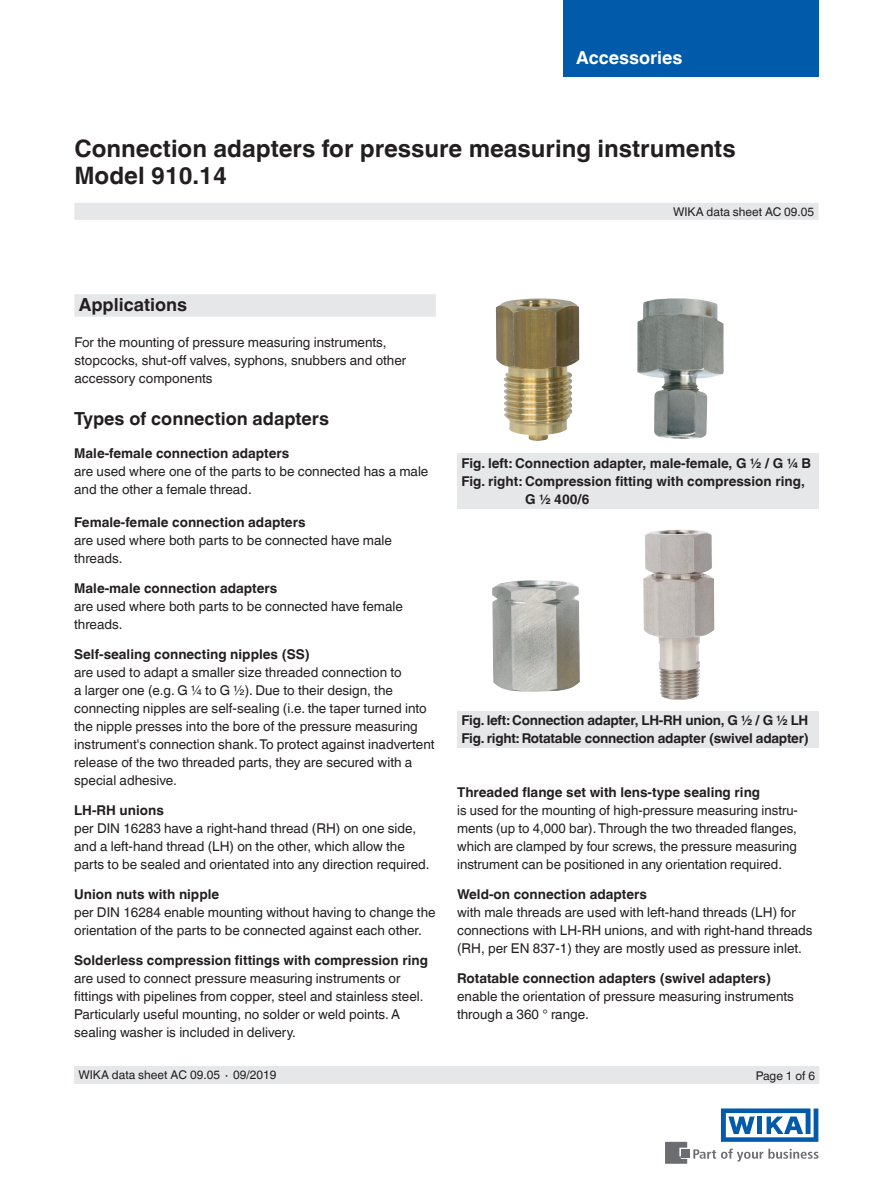
<style>
.page{position:relative;width:893px;height:1188px;background:#fff}
.page>*{position:absolute;margin:0;border:0;box-sizing:border-box;transform-origin:0 0}
.t1{font:700 24px/27px "Helvetica World";color:#231f20}
.t2{font:700 18px "Helvetica World";color:#231f20}
.t3{font:700 18px "Helvetica World";color:#fff}
.t4{font:13.5px/18px "Helvetica World";color:#231f20}
.t5{font:700 13.5px "Helvetica World";color:#231f20}
.t6{font:700 13.5px/18px "Helvetica World";letter-spacing:-.02em;color:#231f20}
.t7{font:12px "Helvetica World";color:#231f20}
</style>
<div class="page">
<svg style="left:693px;top:1149px;width:126px;height:13px"></svg>
<div style="left:682px;top:1150px;width:8px;height:8px;background:#6c6d70"></div>
<svg style="left:665px;top:1142px;width:22px;height:22px"></svg>
<svg style="left:721px;top:1108px;width:97px;height:34px"></svg>
<div style="left:563px;top:0;width:256px;height:76px;background:#015aaa"></div>
<div style="left:74px;top:203px;width:745px;height:17px;background:#e6e7e9"></div>
<div style="left:74px;top:1066px;width:745px;height:18px;background:#e6e7e9"></div>
<img style="left:496px;top:299px;width:38px;height:97px">
<img style="left:637px;top:298px;width:87px;height:141px">
<img style="left:492px;top:580px;width:88px;height:112px">
<img style="left:643px;top:530px;width:71px;height:170px">
<div style="left:74px;top:294px;width:362px;height:23px;background:#e6e7e9"></div>
<div style="left:457px;top:454px;width:362px;height:55px;background:#e6e7e9"></div>
<div style="left:457px;top:711px;width:362px;height:36px;background:#e6e7e9"></div>
<h2 class="t3" style="left:576px;top:47px;width:108px">Accessories</h2>
<h1 class="t1" style="left:74px;top:135px;width:663px">Connection adapters for pressure measuring instruments<br>Model 910.14</h1>
<p class="t7" style="left:673px;top:204px;width:143px">WIKA data sheet AC 09.05</p>
<h2 class="t2" style="left:79px;top:295px;width:110px">Applications</h2>
<p class="t4" style="left:74px;top:334px;width:333px">For the mounting of pressure measuring instruments, stopcocks, shut-off valves, syphons, snubbers and other accessory components</p>
<h2 class="t2" style="left:74px;top:408px;width:256px">Types of connection adapters</h2>
<p class="t5" style="left:74px;top:446px;width:217px">Male-female connection adapters</p>
<p class="t4" style="left:74px;top:463px;width:356px">are used where one of the parts to be connected has a male and the other a female thread.</p>
<p class="t5" style="left:74px;top:515px;width:233px">Female-female connection adapters</p>
<p class="t4" style="left:74px;top:532px;width:319px">are used where both parts to be connected have male threads.</p>
<p class="t5" style="left:74px;top:581px;width:205px">Male-male connection adapters</p>
<p class="t4" style="left:74px;top:598px;width:330px">are used where both parts to be connected have female threads.</p>
<p class="t5" style="left:74px;top:647px;width:237px">Self-sealing connecting nipples (SS)</p>
<p class="t4" style="left:74px;top:664px;width:362px">are used to adapt a smaller size threaded connection to<br>a larger one (e.g. G ¼ to G ½). Due to their design, the connecting nipples are self-sealing (i.e. the taper turned into the nipple presses into the bore of the pressure measuring instrument's connection shank. To protect against inadvertent release of the two threaded parts, they are secured with a special adhesive.</p>
<p class="t5" style="left:74px;top:803px;width:91px">LH-RH unions</p>
<p class="t4" style="left:74px;top:819px;width:357px">per DIN 16283 have a right-hand thread (RH) on one side, and a left-hand thread (LH) on the other, which allow the parts to be sealed and orientated into any direction required.</p>
<p class="t5" style="left:74px;top:887px;width:147px">Union nuts with nipple</p>
<p class="t4" style="left:74px;top:903px;width:363px">per DIN 16284 enable mounting without having to change the orientation of the parts to be connected against each other.</p>
<p class="t5" style="left:74px;top:953px;width:355px">Solderless compression fittings with compression ring</p>
<p class="t4" style="left:74px;top:969px;width:351px">are used to connect pressure measuring instruments or fittings with pipelines from copper, steel and stainless steel.<br>Particularly useful mounting, no solder or weld points. A sealing washer is included in delivery.</p>
<p class="t7" style="left:78px;top:1068px;width:199px">WIKA data sheet AC 09.05 ∙ 09/2019</p>
<p class="t5" style="left:461px;top:456px;width:351px">Fig. left: Connection adapter, male-female, G ½ / G ¼ B</p>
<p class="t5" style="left:461px;top:474px;width:345px">Fig. right: Compression fitting with compression ring,</p>
<p class="t5" style="left:525px;top:492px;width:66px">G ½ 400/6</p>
<p class="t6" style="left:461px;top:711px;width:349px">Fig. left: Connection adapter, LH-RH union, G ½ / G ½ LH<br>Fig. right: Rotatable connection adapter (swivel adapter)</p>
<p class="t5" style="left:457px;top:784px;width:305px">Threaded flange set with lens-type sealing ring</p>
<p class="t4" style="left:457px;top:801px;width:342px;text-align:justify">is used for the mounting of high-pressure measuring instru&shy;ments (up to 4,000 bar). Through the two threaded flanges, which are clamped by four screws, the pressure measuring instrument can be positioned in any orientation required.</p>
<p class="t5" style="left:457px;top:886px;width:191px">Weld-on connection adapters</p>
<p class="t4" style="left:457px;top:903px;width:357px">with male threads are used with left-hand threads (LH) for connections with LH-RH unions, and with right-hand threads (RH, per EN 837-1) they are mostly used as pressure inlet.</p>
<p class="t5" style="left:457px;top:970px;width:315px">Rotatable connection adapters (swivel adapters)</p>
<p class="t4" style="left:457px;top:987px;width:338px">enable the orientation of pressure measuring instruments through a 360 ° range.</p>
<p class="t7" style="left:756px;top:1068px;width:61px">Page 1 of 6</p>
</div>
